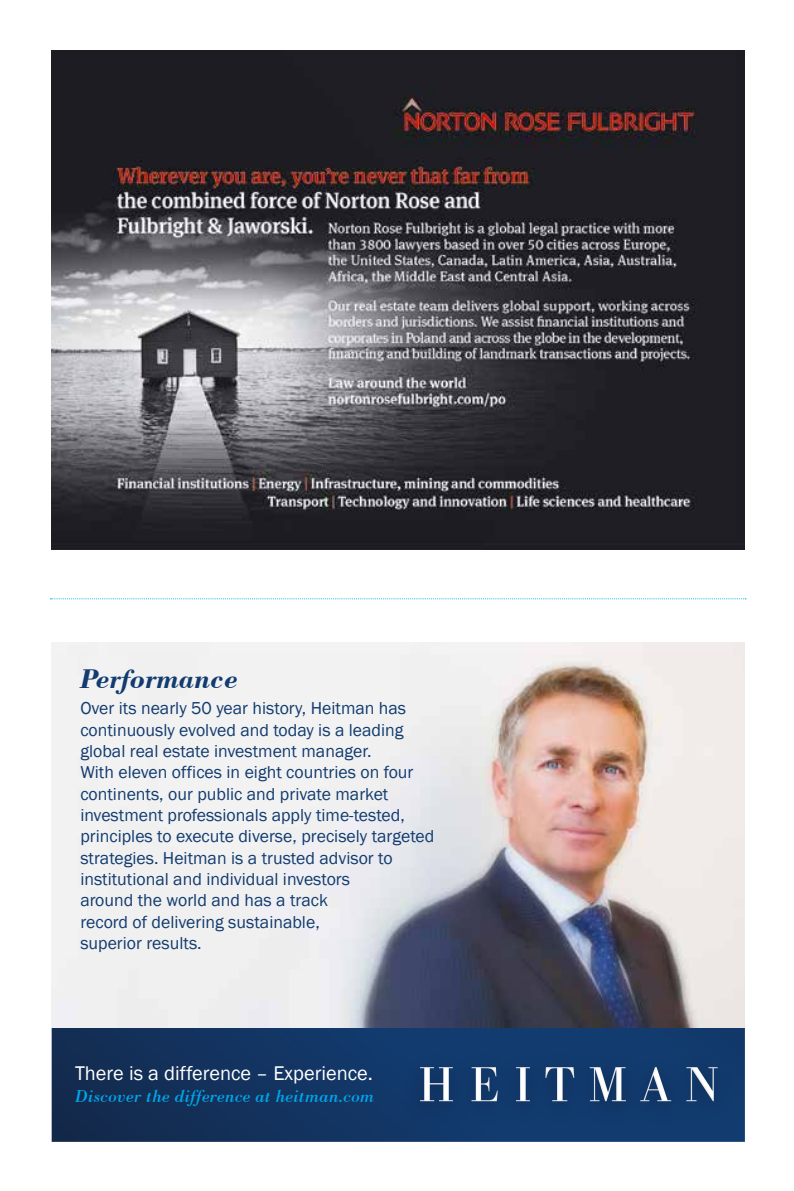
<style>
.page{position:relative;width:794px;height:1191px;background:#fff}
.page>*{position:absolute;margin:0;border:0;box-sizing:border-box;transform-origin:0 0}
.t1{font:italic 700 28.35px "Bodoni BT";color:#123b6f}
.t2{font:20.47px "Franklin Gothic";color:#fff}
.t3{font:17.85px/21.3px "Franklin Gothic";color:#123b6f}
.t4{font:italic 17.85px "Bodoni BT";color:#00a6eb}
</style>
<div class="page">
<img style="left:52px;top:50px;width:693px;height:499px">
<svg style="left:52px;top:1028px;width:693px;height:113px;background:#12335f"></svg>
<div style="left:393px;top:1045px;width:351px;height:88px;background:#113a6d"></div>
<svg style="left:420px;top:1067px;width:33px;height:34px"></svg>
<svg style="left:471px;top:1067px;width:27px;height:34px"></svg>
<svg style="left:516px;top:1067px;width:14px;height:34px"></svg>
<svg style="left:545px;top:1067px;width:29px;height:34px"></svg>
<svg style="left:590px;top:1067px;width:36px;height:34px"></svg>
<svg style="left:640px;top:1067px;width:31px;height:34px"></svg>
<svg style="left:686px;top:1067px;width:31px;height:34px"></svg>
<img style="left:52px;top:642px;width:693px;height:386px">
<svg style="left:50px;top:598px;width:696px;height:1px"></svg>
<h1 class="t1" style="left:80px;top:661px;width:160px">Performance</h1>
<p class="t3" style="left:80px;top:698px;width:355px">Over its nearly 50 year history, Heitman has continuously evolved and today is a leading global real estate investment manager.<br>With eleven offices in eight countries on four continents, our public and private market investment professionals apply time-tested, principles to execute diverse, precisely targeted strategies. Heitman is a trusted advisor to institutional and individual investors<br>around the world and has a track<br>record of delivering sustainable,<br>superior results.</p>
<p class="t2" style="left:75px;top:1060px;width:299px">There is a difference – Experience.</p>
<p class="t4" style="left:75px;top:1084px;width:301px">Discover the difference at heitman.com</p>
</div>
